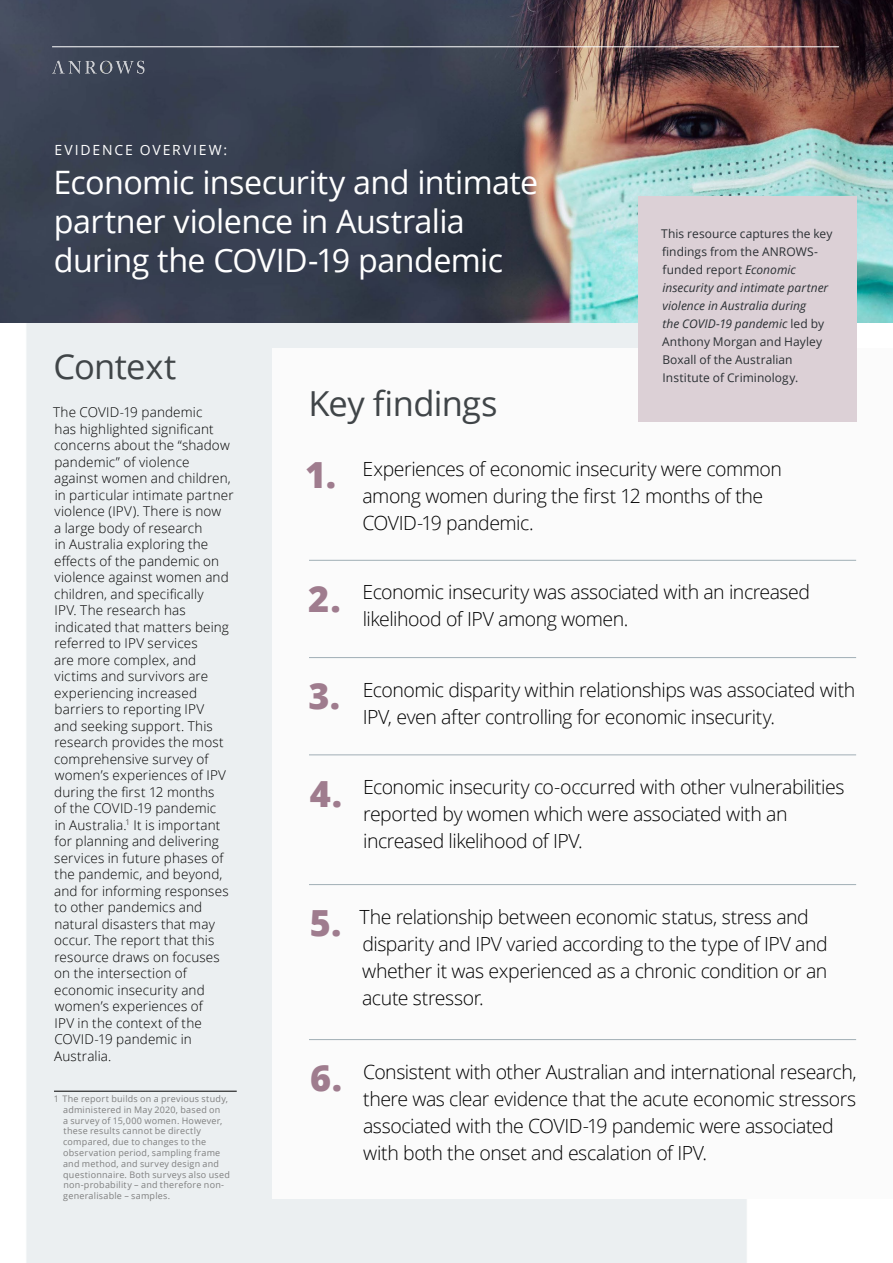
<style>
.page{position:relative;width:893px;height:1263px;background:#fff}
.page>*{position:absolute;margin:0;border:0;box-sizing:border-box;transform-origin:0 0}
.Big_Number{font:800 36px "Open Sans";color:#9f7c8e}
.Sub_Heading{font:34.5px "Open Sans";letter-spacing:-.02em;color:#404548}
.Sub_Heading-2{font:32.25px/39.3px "Open Sans";letter-spacing:-.02em;color:#fff}
.Key_finding{font:300 19.5px/27px "Open Sans";letter-spacing:-.025em;color:#000}
.Sub_Heading-3{font:13.95px "Open Sans";letter-spacing:.13em;color:#fff}
.Paragraph_Style_1{font:300 13.5px/16.5px "Open Sans";letter-spacing:.01em;color:#000}
.t1{font:12px/18px "Open Sans";letter-spacing:.005em;color:#2b3034}
.Footer_Address{font:9px/10.8px "Open Sans";letter-spacing:.025em;color:#7f7f7f}
.s1{font-style:italic}
</style>
<div class="page">
<div style="left:26px;top:323px;width:721px;height:940px;background:#ebeff1"></div>
<img style="left:0;top:0;width:893px;height:323px">
<div style="left:272px;top:349px;width:621px;height:850px;background:#fbfbfb"></div>
<div style="left:638px;top:197px;width:219px;height:225px;background:#dcd0d6"></div>
<hr style="left:54px;top:1091px;width:183px;height:1px;background:#000">
<hr style="left:52px;top:46px;width:787px;height:1px;background:#fff">
<img style="left:52px;top:57px;width:93px;height:19px">
<hr style="left:309px;top:560px;width:547px;height:1px;background:#a0aeb5">
<hr style="left:309px;top:657px;width:547px;height:1px;background:#a0aeb5">
<hr style="left:309px;top:754px;width:547px;height:1px;background:#a0aeb5">
<hr style="left:309px;top:884px;width:547px;height:1px;background:#a0aeb5">
<hr style="left:309px;top:1039px;width:547px;height:1px;background:#a0aeb5">
<p class="Sub_Heading-3" style="left:54px;top:140px;width:174px">EVIDENCE OVERVIEW:</p>
<p class="Sub_Heading-2" style="left:53px;top:162px;width:486px">Economic insecurity and intimate partner violence in Australia during the COVID-19 pandemic</p>
<p class="Sub_Heading" style="left:53px;top:343px;width:124px">Context</p>
<p class="t1" style="left:661px;top:225px;width:173px">This resource captures the key findings from the ANROWS&shy;funded report <span class="s1">Economic insecurity and intimate partner violence in Australia during<br>the COVID-19 pandemic</span> led by<br>Anthony Morgan and Hayley<br>Boxall of the Australian</p>
<p class="t1" style="left:663px;top:369px;width:137px">Institute of Criminology.</p>
<p class="Paragraph_Style_1" style="left:53px;top:404px;width:182px">The COVID-19 pandemic<br>has highlighted significant concerns about the “shadow pandemic” of violence against women and children, in particular intimate partner violence (IPV). There is now<br>a large body of research<br>in Australia exploring the effects of the pandemic on violence against women and children, and specifically<br>IPV. The research has indicated that matters being referred to IPV services<br>are more complex, and victims and survivors are experiencing increased barriers to reporting IPV<br>and seeking support. This research provides the most comprehensive survey of women’s experiences of IPV during the first 12 months<br>of the COVID-19 pandemic<br>in Australia.<sup>1</sup> It is important for planning and delivering services in future phases of the pandemic, and beyond, and for informing responses to other pandemics and natural disasters that may occur. The report that this resource draws on focuses on the intersection of economic insecurity and women’s experiences of<br>IPV in the context of the<br>COVID-19 pandemic in<br>Australia.</p>
<p class="Footer_Address" style="left:63px;top:1093px;width:168px;text-indent:-9px">1 The report builds on a previous study, administered in May 2020, based on<br>a survey of 15,000 women. However, these results cannot be directly compared, due to changes to the observation period, sampling frame and method, and survey design and questionnaire. Both surveys also used non-probability – and therefore non&shy;generalisable – samples.</p>
<p class="Sub_Heading" style="left:308px;top:380px;width:191px">Key findings</p>
<p class="Big_Number" style="left:305px;top:448px;width:33px">1.</p>
<p class="Key_finding" style="left:362px;top:454px;width:421px">Experiences of economic insecurity were common among women during the first 12 months of the<br>COVID-19 pandemic.</p>
<p class="Big_Number" style="left:308px;top:572px;width:34px">2.</p>
<p class="Key_finding" style="left:362px;top:578px;width:449px">Economic insecurity was associated with an increased likelihood of IPV among women.</p>
<p class="Big_Number" style="left:309px;top:669px;width:33px">3.</p>
<p class="Key_finding" style="left:363px;top:676px;width:494px">Economic disparity within relationships was associated with<br>IPV, even after controlling for economic insecurity.</p>
<p class="Big_Number" style="left:310px;top:766px;width:34px">4.</p>
<p class="Key_finding" style="left:363px;top:773px;width:483px">Economic insecurity co-occurred with other vulnerabilities reported by women which were associated with an increased likelihood of IPV.</p>
<p class="Big_Number" style="left:310px;top:896px;width:33px">5.</p>
<p class="Key_finding" style="left:360px;top:902px;width:470px">The relationship between economic status, stress and disparity and IPV varied according to the type of IPV and whether it was experienced as a chronic condition or an acute stressor.</p>
<p class="Big_Number" style="left:310px;top:1051px;width:33px">6.</p>
<p class="Key_finding" style="left:363px;top:1057px;width:495px">Consistent with other Australian and international research, there was clear evidence that the acute economic stressors associated with the COVID-19 pandemic were associated with both the onset and escalation of IPV.</p>
</div>
